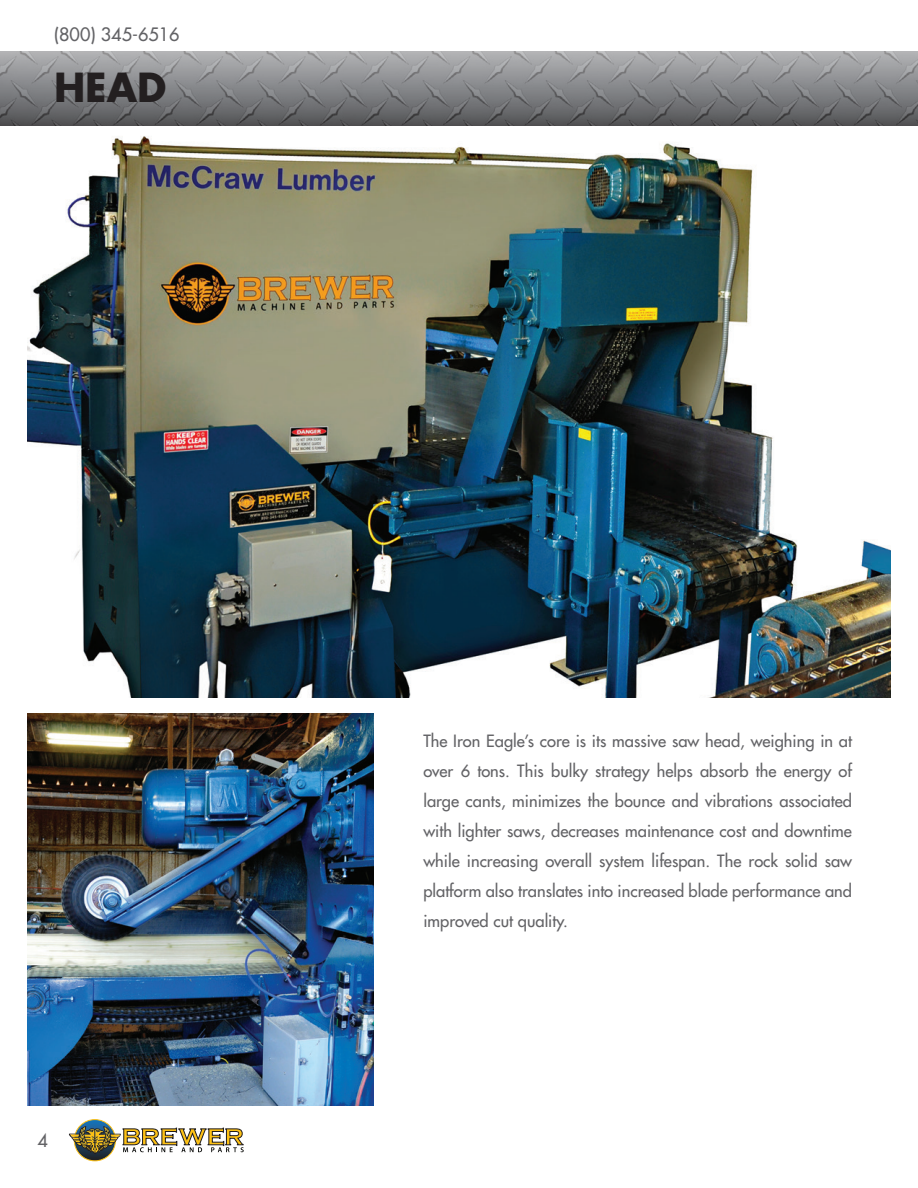
<style>
.page{position:relative;width:918px;height:1188px;background:#fff}
.page>*{position:absolute;margin:0;border:0;box-sizing:border-box;transform-origin:0 0}
.t1{font:700 39px "Futura";color:#231f20}
.t2{font:18px "Futura";color:#636366}
.t3{font:16.5px/30px "Futura";color:#636366;text-align:justify}
</style>
<div class="page">
<svg style="left:74px;top:1120px;width:42px;height:41px"></svg>
<div style="left:74px;top:1119px;width:42px;height:42px;border:1px solid #fdc115;border-radius:50%"></div>
<svg style="left:69px;top:1126px;width:175px;height:29px"></svg>
<img style="left:0;top:51px;width:918px;height:75px">
<img style="left:27px;top:136px;width:864px;height:562px">
<img style="left:27px;top:713px;width:346px;height:393px">
<p class="t2" style="left:54px;top:23px;width:127px">(800) 345-6516</p>
<p class="t1" style="left:54px;top:60px;width:114px">HEAD</p>
<p class="t2" style="left:38px;top:1128px;width:12px">4</p>
<p class="t3" style="left:423px;top:726px;width:430px">The Iron Eagle’s core is its massive saw head, weighing in at over 6 tons. This bulky strategy helps absorb the energy of large cants, minimizes the bounce and vibrations associated with lighter saws, decreases maintenance cost and downtime while increasing overall system lifespan. The rock solid saw platform also translates into increased blade performance and improved cut quality.</p>
</div>
